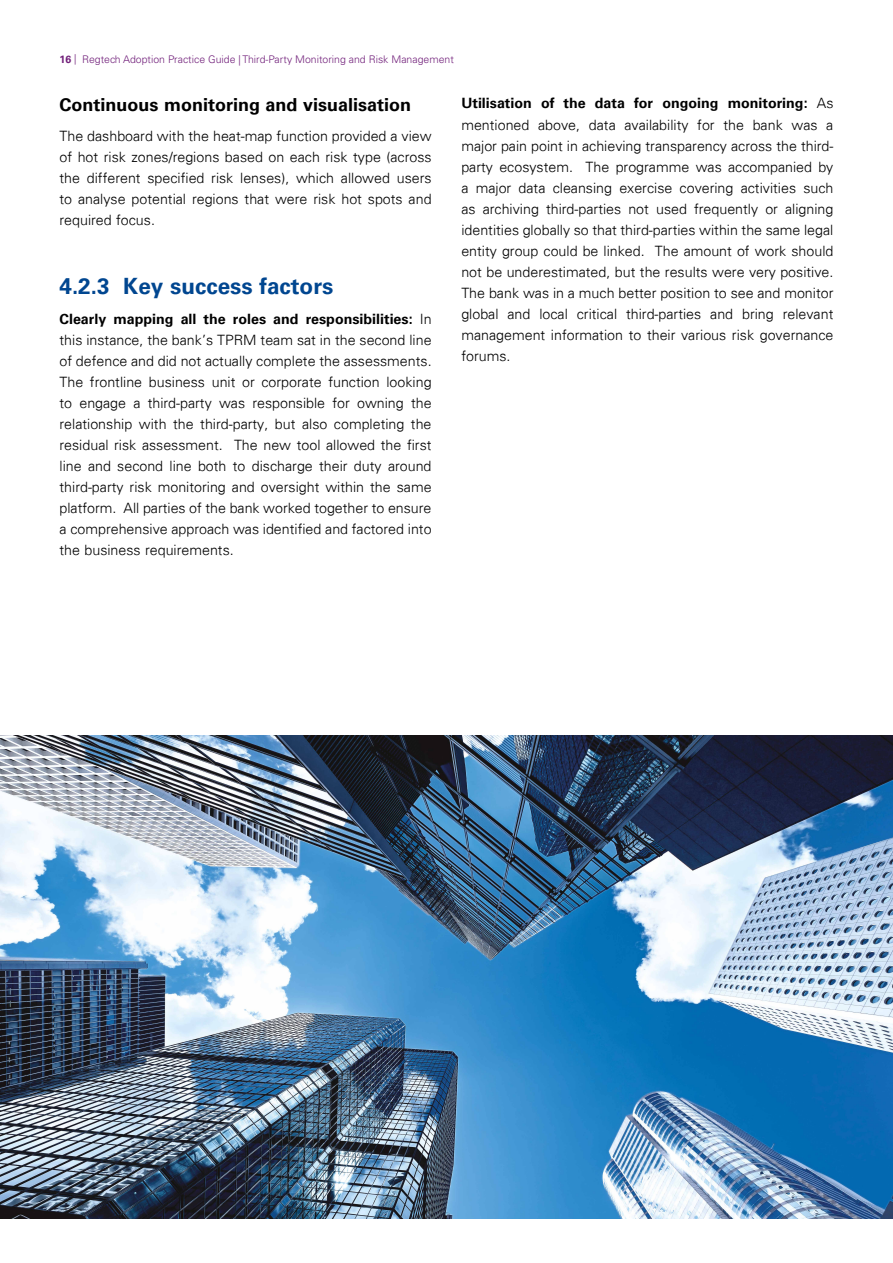
<style>
.page{position:relative;width:893px;height:1263px;background:#fff}
.page>*{position:absolute;margin:0;border:0;box-sizing:border-box;transform-origin:0 0}
.Body_head{font:700 22.5px "Univers 65";color:#004690}
.SVY_-_inside___body{font:700 18px "Univers 65";color:#000}
.SVY_-_inside___body-2{font:300 14.25px/21px "Univers 45";color:#000;text-align:justify}
.t1{font:300 10.5px "Univers LT Std";color:#72217b}
.s1{font-family:"Univers 65";font-weight:700}
</style>
<div class="page">
<img style="left:0;top:736px;width:893px;height:482px">
<p class="t1" style="left:60px;top:53px;width:396px"><span class="s1">16</span> | Regtech Adoption Practice Guide | Third-Party Monitoring and Risk Management</p>
<p class="SVY_-_inside___body" style="left:60px;top:94px;width:353px">Continuous monitoring and visualisation</p>
<p class="SVY_-_inside___body-2" style="left:60px;top:125px;width:374px">The dashboard with the heat-map function provided a view of hot risk zones/regions based on each risk type (across the different specified risk lenses), which allowed users to analyse potential regions that were risk hot spots and required focus.</p>
<p class="SVY_-_inside___body-2" style="left:461px;top:93px;width:374px"><span class="s1">Utilisation of the data for ongoing monitoring:</span> As mentioned above, data availability for the bank was a major pain point in achieving transparency across the third&shy;party ecosystem. The programme was accompanied by a major data cleansing exercise covering activities such as archiving third-parties not used frequently or aligning identities globally so that third-parties within the same legal entity group could be linked. The amount of work should not be underestimated, but the results were very positive.<br>The bank was in a much better position to see and monitor global and local critical third-parties and bring relevant management information to their various risk governance forums.</p>
<p class="Body_head" style="left:60px;top:273px;width:275px">4.2.3 Key success factors</p>
<p class="SVY_-_inside___body-2" style="left:60px;top:308px;width:374px"><span class="s1">Clearly mapping all the roles and responsibilities:</span> In this instance, the bank’s TPRM team sat in the second line of defence and did not actually complete the assessments.<br>The frontline business unit or corporate function looking to engage a third-party was responsible for owning the relationship with the third-party, but also completing the residual risk assessment. The new tool allowed the first line and second line both to discharge their duty around third-party risk monitoring and oversight within the same platform. All parties of the bank worked together to ensure a comprehensive approach was identified and factored into the business requirements.</p>
</div>
